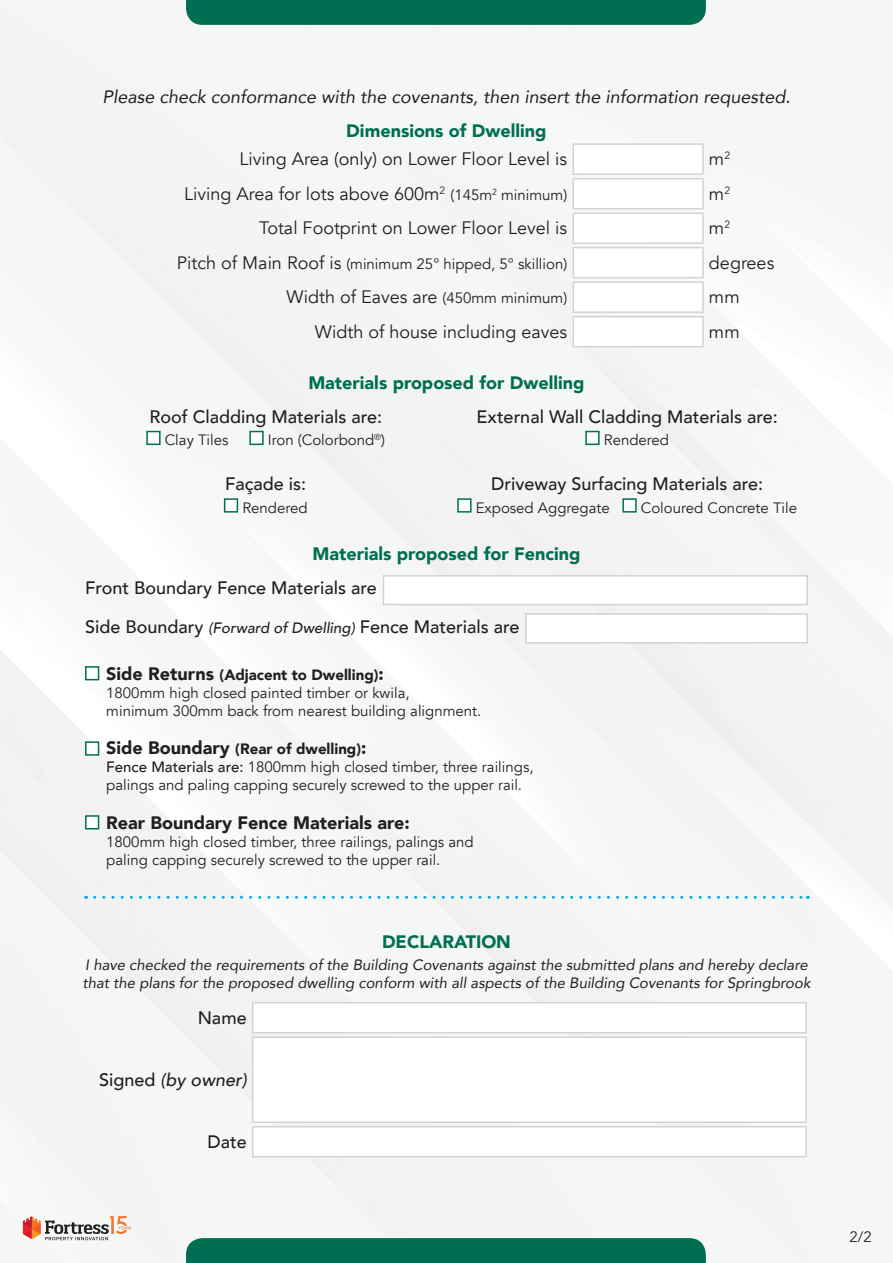
<style>
.page{position:relative;width:893px;height:1263px;background:#fff}
.page>*{position:absolute;margin:0;border:0;box-sizing:border-box;transform-origin:0 0}
.t1{font:500 18px "Avenir";color:#231f20}
.t2{font:18px "Avenir";color:#231f20}
.t3{font:900 18px "Avenir";color:#006f51}
.t4{font:italic 18px "Avenir";color:#231f20}
.t5{font:900 18px "Avenir";color:#231f20}
.t6{font:italic 500 18px "Avenir";color:#231f20}
.t7{font:15px/18px "Avenir";color:#231f20}
.t8{font:italic 15px/18px "Avenir";color:#231f20}
.s1{font-size:15px}
.s2{font-size:18px}
.s3{font-style:italic;font-size:15px}
.s4{font-weight:900;font-size:18px}
.s5{font-weight:900}
.s6{font-weight:500}
.s7{font-style:normal}
</style>
<div class="page">
<div style="left:0;top:185px;width:704px;height:898px;background:#f3f3f3"></div>
<img style="left:78px;top:215px;width:779px;height:827px">
<div style="left:0;top:186px;width:569px;height:530px;background:#f5f7f6"></div>
<div style="left:367px;top:555px;width:526px;height:636px;background:#f5f6f6"></div>
<img style="left:0;top:201px;width:367px;height:354px">
<div style="left:141px;top:423px;width:571px;height:574px;background:#f6f6f6"></div>
<img style="left:0;top:256px;width:141px;height:167px">
<img style="left:137px;top:421px;width:18px;height:19px">
<div style="left:703px;top:718px;width:190px;height:262px;background:#f5f6f6"></div>
<div style="left:359px;top:434px;width:495px;height:498px;background:#f5f6f6"></div>
<div style="left:421px;top:436px;width:282px;height:282px;background:#f3f3f3"></div>
<div style="left:141px;top:1090px;width:22px;height:173px;background:#f5f5f5"></div>
<div style="left:0;top:1053px;width:142px;height:192px;background:#f4f4f4"></div>
<div style="left:0;top:1040px;width:36px;height:62px;background:#f3f3f3"></div>
<svg style="left:573px;top:177px;width:130px;height:169px"></svg>
<hr style="left:572px;top:143px;width:132px;height:2px;background:#d1d3d4">
<hr style="left:572px;top:145px;width:2px;height:28px;background:#d1d3d4">
<hr style="left:702px;top:145px;width:2px;height:28px;background:#d1d3d4">
<hr style="left:572px;top:173px;width:132px;height:2px;background:#d1d3d4">
<hr style="left:572px;top:178px;width:132px;height:1px;background:#d1d3d4">
<hr style="left:572px;top:179px;width:2px;height:29px;background:#d1d3d4">
<hr style="left:702px;top:179px;width:2px;height:29px;background:#d1d3d4">
<hr style="left:572px;top:208px;width:132px;height:1px;background:#d1d3d4">
<hr style="left:572px;top:212px;width:132px;height:2px;background:#d1d3d4">
<hr style="left:572px;top:214px;width:2px;height:28px;background:#d1d3d4">
<hr style="left:702px;top:214px;width:2px;height:28px;background:#d1d3d4">
<hr style="left:572px;top:242px;width:132px;height:2px;background:#d1d3d4">
<hr style="left:572px;top:247px;width:132px;height:1px;background:#d1d3d4">
<hr style="left:572px;top:248px;width:2px;height:29px;background:#d1d3d4">
<hr style="left:702px;top:248px;width:2px;height:29px;background:#d1d3d4">
<hr style="left:572px;top:277px;width:132px;height:1px;background:#d1d3d4">
<hr style="left:572px;top:281px;width:132px;height:2px;background:#d1d3d4">
<hr style="left:572px;top:283px;width:2px;height:28px;background:#d1d3d4">
<hr style="left:702px;top:283px;width:2px;height:28px;background:#d1d3d4">
<hr style="left:572px;top:311px;width:132px;height:2px;background:#d1d3d4">
<hr style="left:572px;top:316px;width:132px;height:1px;background:#d1d3d4">
<hr style="left:572px;top:317px;width:2px;height:29px;background:#d1d3d4">
<hr style="left:702px;top:317px;width:2px;height:29px;background:#d1d3d4">
<hr style="left:572px;top:346px;width:132px;height:1px;background:#d1d3d4">
<div style="left:146px;top:431px;width:15px;height:14px;background:#fff;border:2px solid #006f51"></div>
<div style="left:249px;top:431px;width:15px;height:14px;background:#fff;border:2px solid #006f51"></div>
<div style="left:585px;top:431px;width:15px;height:14px;background:#fff;border:2px solid #006f51"></div>
<div style="left:224px;top:498px;width:14px;height:15px;background:#fff;border:2px solid #006f51"></div>
<div style="left:457px;top:498px;width:15px;height:15px;background:#fff;border:2px solid #006f51"></div>
<div style="left:622px;top:498px;width:15px;height:15px;background:#fff;border:2px solid #006f51"></div>
<div style="left:383px;top:575px;width:425px;height:30px;background:#fff;border:2px solid #d1d3d4"></div>
<div style="left:525px;top:613px;width:283px;height:30px;background:#fff;border:2px solid #d1d3d4"></div>
<svg style="left:95px;top:896px;width:713px;height:3px"></svg>
<svg style="left:253px;top:1003px;width:553px;height:153px"></svg>
<hr style="left:252px;top:1036px;width:555px;height:2px;background:#d1d3d4">
<hr style="left:252px;top:1038px;width:1px;height:83px;background:#d1d3d4">
<hr style="left:805px;top:1038px;width:2px;height:83px;background:#d1d3d4">
<hr style="left:252px;top:1121px;width:555px;height:2px;background:#d1d3d4">
<hr style="left:252px;top:1126px;width:555px;height:1px;background:#d1d3d4">
<svg style="left:252px;top:1127px;width:1px;height:29px"></svg>
<hr style="left:805px;top:1127px;width:2px;height:29px;background:#d1d3d4">
<hr style="left:252px;top:1156px;width:555px;height:1px;background:#d1d3d4">
<hr style="left:252px;top:1002px;width:555px;height:1px;background:#d1d3d4">
<svg style="left:252px;top:1003px;width:1px;height:29px"></svg>
<hr style="left:805px;top:1003px;width:2px;height:29px;background:#d1d3d4">
<hr style="left:252px;top:1032px;width:555px;height:1px;background:#d1d3d4">
<div style="left:186px;top:1238px;width:520px;height:25px;background:#006f51"></div>
<div style="left:186px;top:0;width:520px;height:25px;background:#006f51"></div>
<svg style="left:23px;top:1216px;width:108px;height:24px"></svg>
<div style="left:85px;top:666px;width:14px;height:14px;background:#fff;border:2px solid #006f51"></div>
<div style="left:85px;top:741px;width:14px;height:15px;background:#fff;border:2px solid #006f51"></div>
<div style="left:85px;top:815px;width:14px;height:14px;background:#fff;border:2px solid #006f51"></div>
<p class="t4" style="left:102px;top:86px;width:690px">Please check conformance with the covenants, then insert the information requested.</p>
<p class="t3" style="left:346px;top:116px;width:202px">Dimensions of Dwelling</p>
<p class="t2" style="left:240px;top:148px;width:329px">Living Area (only) on Lower Floor Level is</p>
<p class="t2" style="left:709px;top:148px;width:23px">m<sup>2</sup></p>
<p class="t2" style="left:184px;top:183px;width:385px">Living Area for lots above 600m<sup>2</sup> <span class="s1">(145m</span><sup>2</sup> <span class="s1">minimum)</span></p>
<p class="t2" style="left:709px;top:183px;width:23px">m<sup>2</sup></p>
<p class="t2" style="left:259px;top:217px;width:310px">Total Footprint on Lower Floor Level is</p>
<p class="t2" style="left:709px;top:217px;width:23px">m<sup>2</sup></p>
<p class="t7" style="left:177px;top:255px;width:392px"><span class="s2">Pitch of Main Roof is</span> (minimum 25° hipped, 5° skillion)</p>
<p class="t2" style="left:709px;top:252px;width:67px">degrees</p>
<p class="t2" style="left:286px;top:286px;width:282px">Width of Eaves are <span class="s1">(450mm minimum)</span></p>
<p class="t2" style="left:709px;top:286px;width:32px">mm</p>
<p class="t2" style="left:315px;top:321px;width:254px">Width of house including eaves</p>
<p class="t2" style="left:709px;top:321px;width:32px">mm</p>
<p class="t3" style="left:308px;top:367px;width:278px">Materials proposed for Dwelling</p>
<p class="t1" style="left:149px;top:401px;width:234px">Roof Cladding Materials are:</p>
<p class="t7" style="left:165px;top:431px;width:65px">Clay Tiles</p>
<p class="t7" style="left:268px;top:431px;width:119px">Iron (Colorbond<sup>®</sup>)</p>
<p class="t1" style="left:477px;top:401px;width:303px">External Wall Cladding Materials are:</p>
<p class="t7" style="left:604px;top:431px;width:67px">Rendered</p>
<p class="t1" style="left:491px;top:468px;width:273px">Driveway Surfacing Materials are:</p>
<p class="t7" style="left:476px;top:499px;width:136px">Exposed Aggregate</p>
<p class="t7" style="left:641px;top:499px;width:158px">Coloured Concrete Tile</p>
<p class="t3" style="left:312px;top:538px;width:269px">Materials proposed for Fencing</p>
<p class="t1" style="left:85px;top:572px;width:293px">Front Boundary Fence Materials are</p>
<p class="t1" style="left:85px;top:611px;width:436px">Side Boundary <span class="s3">(Forward of Dwelling)</span> Fence Materials are</p>
<p class="t7" style="left:106px;top:666px;width:377px"><span class="s4">Side Returns</span> <span class="s5">(Adjacent to Dwelling)</span><span class="s4">:<br></span>1800mm high closed painted timber or kwila,<br>minimum 300mm back from nearest building alignment.</p>
<p class="t7" style="left:106px;top:740px;width:429px"><span class="s4">Side Boundary</span> <span class="s5">(Rear of dwelling)</span><span class="s4">:<br></span><span class="s6">Fence Materials are:</span> 1800mm high closed timber, three railings, palings and paling capping securely screwed to the upper rail.</p>
<p class="t5" style="left:106px;top:807px;width:305px">Rear Boundary Fence Materials are:</p>
<p class="t7" style="left:106px;top:833px;width:369px">1800mm high closed timber, three railings, palings and paling capping securely screwed to the upper rail.</p>
<p class="t1" style="left:225px;top:468px;width:83px">Façade is:</p>
<p class="t7" style="left:242px;top:499px;width:67px">Rendered</p>
<p class="t3" style="left:382px;top:926px;width:130px">DECLARATION</p>
<p class="t8" style="left:82px;top:956px;width:730px">I have checked the requirements of the Building Covenants against the submitted plans and hereby declare that the plans for the proposed dwelling conform with all aspects of the Building Covenants for Springbrook</p>
<p class="t1" style="left:198px;top:1002px;width:51px">Name</p>
<p class="t6" style="left:99px;top:1069px;width:149px"><span class="s7">Signed</span> (by owner)</p>
<p class="t1" style="left:207px;top:1126px;width:41px">Date</p>
<p class="t7" style="left:849px;top:1228px;width:24px">2/2</p>
</div>
